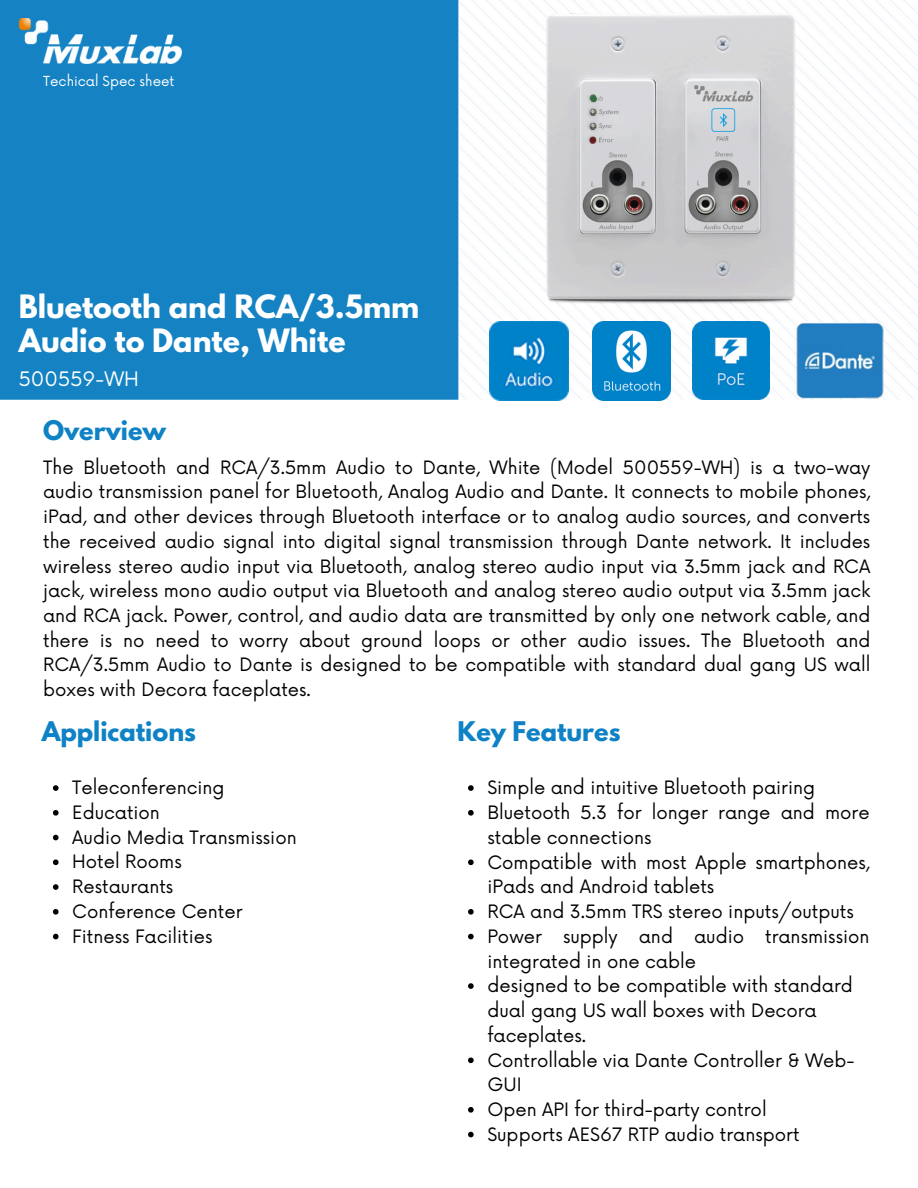
<style>
.page{position:relative;width:918px;height:1188px;background:#fff}
.page>*{position:absolute;margin:0;border:0;box-sizing:border-box;transform-origin:0 0}
.t1{font:700 28.5px/33.8px "League Spartan";color:#fff}
.t2{font:700 24px "League Spartan";color:#0f82c5}
.t3{font:19.5px "Now";color:#fff}
.t4{font:18px/24.8px "Now";color:#000}
.t5{font:13.5px "Now";color:#fff}
</style>
<div class="page">
<img style="left:0;top:0;width:918px;height:399px">
<img style="left:489px;top:322px;width:79px;height:78px">
<img style="left:792px;top:311px;width:99px;height:89px">
<img style="left:592px;top:333px;width:79px;height:67px">
<img style="left:20px;top:19px;width:162px;height:45px">
<img style="left:692px;top:333px;width:78px;height:66px">
<img style="left:495px;top:0;width:352px;height:333px">
<svg style="left:53px;top:785px;width:6px;height:6px"></svg>
<svg style="left:53px;top:810px;width:6px;height:6px"></svg>
<svg style="left:53px;top:835px;width:6px;height:5px"></svg>
<svg style="left:53px;top:859px;width:6px;height:6px"></svg>
<svg style="left:53px;top:884px;width:6px;height:6px"></svg>
<svg style="left:53px;top:909px;width:6px;height:6px"></svg>
<svg style="left:53px;top:934px;width:6px;height:5px"></svg>
<svg style="left:468px;top:785px;width:6px;height:6px"></svg>
<svg style="left:468px;top:810px;width:6px;height:6px"></svg>
<svg style="left:468px;top:860px;width:6px;height:5px"></svg>
<svg style="left:468px;top:909px;width:6px;height:6px"></svg>
<svg style="left:468px;top:934px;width:6px;height:5px"></svg>
<svg style="left:468px;top:983px;width:6px;height:6px"></svg>
<svg style="left:468px;top:1058px;width:6px;height:5px"></svg>
<svg style="left:468px;top:1107px;width:6px;height:6px"></svg>
<svg style="left:468px;top:1132px;width:6px;height:5px"></svg>
<p class="t5" style="left:43px;top:73px;width:133px">Techical Spec sheet</p>
<p class="t1" style="left:19px;top:293px;width:402px">Bluetooth and RCA/3.5mm<br>Audio to Dante, White</p>
<h2 class="t3" style="left:19px;top:368px;width:122px">500559-WH</h2>
<p class="t2" style="left:43px;top:418px;width:125px">Overview</p>
<p class="t4" style="left:43px;top:456px;width:829px;text-align:justify">The Bluetooth and RCA/3.5mm Audio to Dante, White (Model 500559-WH) is a two-way audio transmission panel for Bluetooth, Analog Audio and Dante. It connects to mobile phones, iPad, and other devices through Bluetooth interface or to analog audio sources, and converts the received audio signal into digital signal transmission through Dante network. It includes wireless stereo audio input via Bluetooth, analog stereo audio input via 3.5mm jack and RCA jack, wireless mono audio output via Bluetooth and analog stereo audio output via 3.5mm jack and RCA jack. Power, control, and audio data are transmitted by only one network cable, and there is no need to worry about ground loops or other audio issues. The Bluetooth and RCA/3.5mm Audio to Dante is designed to be compatible with standard dual gang US wall boxes with Decora faceplates.</p>
<p class="t2" style="left:42px;top:719px;width:156px">Applications</p>
<p class="t2" style="left:458px;top:719px;width:164px">Key Features</p>
<p class="t4" style="left:487px;top:776px;width:329px">Simple and intuitive Bluetooth pairing</p>
<p class="t4" style="left:487px;top:801px;width:384px">Bluetooth 5.3 for longer range and more stable connections</p>
<p class="t4" style="left:487px;top:851px;width:384px">Compatible with most Apple smartphones, iPads and Android tablets</p>
<p class="t4" style="left:487px;top:900px;width:368px">RCA and 3.5mm TRS stereo inputs/outputs</p>
<p class="t4" style="left:487px;top:925px;width:384px">Power supply and audio transmission integrated in one cable</p>
<p class="t4" style="left:487px;top:974px;width:367px">designed to be compatible with standard dual gang US wall boxes with Decora faceplates.</p>
<p class="t4" style="left:487px;top:1049px;width:369px">Controllable via Dante Controller &amp; Web-<br>GUI</p>
<p class="t4" style="left:487px;top:1098px;width:281px">Open API for third-party control</p>
<p class="t4" style="left:487px;top:1123px;width:314px">Supports AES67 RTP audio transport</p>
<p class="t4" style="left:72px;top:776px;width:154px">Teleconferencing</p>
<h2 class="t4" style="left:72px;top:801px;width:89px">Education</h2>
<h2 class="t4" style="left:72px;top:826px;width:226px">Audio Media Transmission</h2>
<p class="t4" style="left:72px;top:851px;width:111px">Hotel Rooms</p>
<p class="t4" style="left:72px;top:875px;width:103px">Restaurants</p>
<p class="t4" style="left:72px;top:900px;width:172px">Conference Center</p>
<p class="t4" style="left:72px;top:925px;width:142px">Fitness Facilities</p>
</div>
